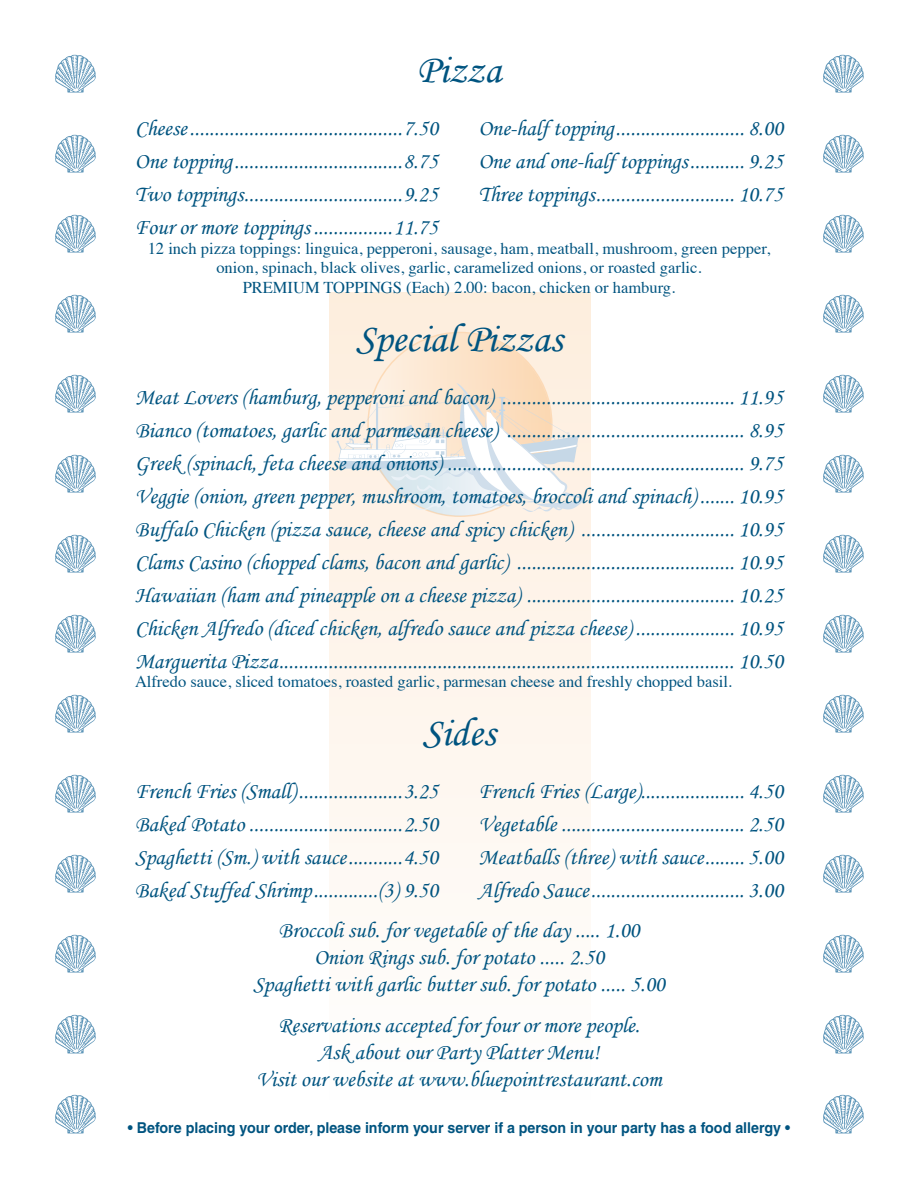
<style>
.page{position:relative;width:918px;height:1188px;background:#fff}
.page>*{position:absolute;margin:0;border:0;box-sizing:border-box;transform-origin:0 0}
.t1{font:40.5px "Monotype Corsiva";color:#005480}
.t2{font:22.5px/33px "Monotype Corsiva";color:#005480;text-align:center}
.t3{font:16.5px/19.8px "Times";color:#005480;text-align:center}
.t4{font:700 15px "Helvetica";color:#005480;scale:.95 1}
</style>
<div class="page">
<img style="left:55px;top:54px;width:41px;height:39px">
<img style="left:55px;top:134px;width:41px;height:39px">
<img style="left:55px;top:214px;width:41px;height:39px">
<img style="left:55px;top:294px;width:41px;height:39px">
<img style="left:55px;top:374px;width:41px;height:39px">
<img style="left:55px;top:454px;width:41px;height:39px">
<img style="left:55px;top:534px;width:41px;height:39px">
<img style="left:55px;top:614px;width:41px;height:39px">
<img style="left:55px;top:694px;width:41px;height:39px">
<img style="left:55px;top:774px;width:41px;height:39px">
<img style="left:55px;top:854px;width:41px;height:39px">
<img style="left:55px;top:934px;width:41px;height:39px">
<img style="left:55px;top:1014px;width:41px;height:40px">
<img style="left:55px;top:1094px;width:41px;height:40px">
<img style="left:823px;top:54px;width:41px;height:39px">
<img style="left:823px;top:134px;width:41px;height:39px">
<img style="left:823px;top:214px;width:41px;height:39px">
<img style="left:823px;top:294px;width:41px;height:39px">
<img style="left:823px;top:374px;width:41px;height:39px">
<img style="left:823px;top:454px;width:41px;height:39px">
<img style="left:823px;top:534px;width:41px;height:39px">
<img style="left:823px;top:614px;width:41px;height:39px">
<img style="left:823px;top:694px;width:41px;height:39px">
<img style="left:823px;top:774px;width:41px;height:39px">
<img style="left:823px;top:854px;width:41px;height:39px">
<img style="left:823px;top:934px;width:41px;height:39px">
<img style="left:823px;top:1014px;width:41px;height:40px">
<img style="left:823px;top:1094px;width:41px;height:40px">
<div style="left:330px;top:293px;width:260px;height:809px;background:linear-gradient(to bottom,#fdeddd,#fefefd)"></div>
<div style="left:368px;top:332px;width:184px;height:184px;background:linear-gradient(to right,#fdefe0,#fbd8b3);border-radius:50%"></div>
<img style="left:374px;top:516px;width:82px;height:7px">
<svg style="left:339px;top:397px;width:108px;height:119px;background:#f2ede7"></svg>
<img style="left:447px;top:381px;width:140px;height:137px">
<img style="left:440px;top:467px;width:43px;height:12px">
<h1 class="t1" style="left:417px;top:45px;width:86px">Pizza</h1>
<p class="t2" style="left:135px;top:111px;width:304px">Cheese...........................................7.50</p>
<p class="t2" style="left:478px;top:111px;width:306px">One-half topping.......................... 8.00</p>
<p class="t2" style="left:135px;top:144px;width:304px">One topping..................................8.75</p>
<p class="t2" style="left:478px;top:144px;width:306px">One and one-half toppings........... 9.25</p>
<p class="t2" style="left:135px;top:177px;width:305px">Two toppings................................9.25</p>
<p class="t2" style="left:478px;top:177px;width:306px">Three toppings............................ 10.75</p>
<p class="t2" style="left:135px;top:210px;width:305px">Four or more toppings................11.75</p>
<p class="t3" style="left:148px;top:237px;width:624px">12 inch pizza toppings: linguica, pepperoni, sausage, ham, meatball, mushroom, green pepper, onion, spinach, black olives, garlic, caramelized onions, or roasted garlic.<br>PREMIUM TOPPINGS (Each) 2.00: bacon, chicken or hamburg.</p>
<h1 class="t1" style="left:356px;top:314px;width:208px">Special Pizzas</h1>
<p class="t2" style="left:135px;top:380px;width:650px;text-align:justify">Meat Lovers (hamburg, pepperoni and bacon) ............................................... 11.95<br>Bianco (tomatoes, garlic and parmesan cheese) ................................................ 8.95<br>Greek (spinach, feta cheese and onions) ............................................................ 9.75<br>Veggie (onion, green pepper, mushroom, tomatoes, broccoli and spinach) ....... 10.95<br>Buffalo Chicken (pizza sauce, cheese and spicy chicken) ............................... 10.95<br>Clams Casino (chopped clams, bacon and garlic) ............................................ 10.95<br>Hawaiian (ham and pineapple on a cheese pizza) .......................................... 10.25<br>Chicken Alfredo (diced chicken, alfredo sauce and pizza cheese) .................... 10.95<br>Marguerita Pizza............................................................................................ 10.50</p>
<p class="t3" style="left:135px;top:670px;width:599px">Alfredo sauce, sliced tomatoes, roasted garlic, parmesan cheese and freshly chopped basil.</p>
<h1 class="t1" style="left:423px;top:708px;width:74px">Sides</h1>
<p class="t2" style="left:135px;top:774px;width:305px">French Fries (Small) .....................3.25</p>
<p class="t2" style="left:479px;top:774px;width:306px">French Fries (Large)..................... 4.50</p>
<p class="t2" style="left:135px;top:807px;width:305px">Baked Potato ...............................2.50</p>
<p class="t2" style="left:479px;top:807px;width:306px">Vegetable ..................................... 2.50</p>
<p class="t2" style="left:135px;top:840px;width:304px">Spaghetti (Sm.) with sauce...........4.50</p>
<p class="t2" style="left:478px;top:840px;width:306px">Meatballs (three) with sauce........ 5.00</p>
<p class="t2" style="left:135px;top:873px;width:305px">Baked Stuffed Shrimp.............(3) 9.50</p>
<p class="t2" style="left:279px;top:870px;width:506px;line-height:40.5px;text-align:left;text-indent:200px">Alfredo Sauce............................... 3.00<br>Broccoli sub. for vegetable of the day ..... 1.00</p>
<p class="t2" style="left:253px;top:944px;width:413px;line-height:27px">Onion Rings sub. for potato ..... 2.50<br>Spaghetti with garlic butter sub. for potato ..... 5.00</p>
<p class="t2" style="left:256px;top:1011px;width:407px;line-height:27px">Reservations accepted for four or more people.<br>Ask about our Party Platter Menu!<br>Visit our website at www.bluepointrestaurant.com</p>
<p class="t4" style="left:128px;top:1118px;width:698px">• Before placing your order, please inform your server if a person in your party has a food allergy •</p>
</div>
